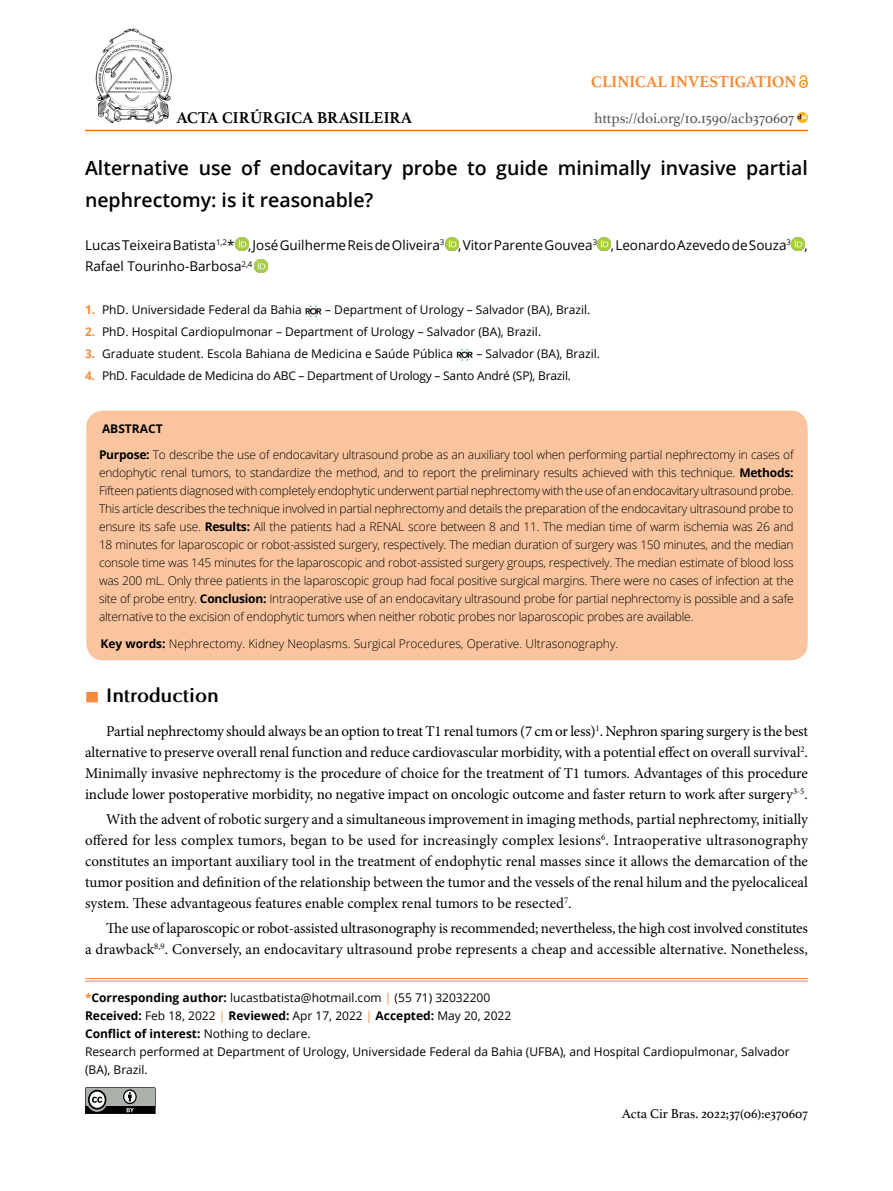
<style>
.page{position:relative;width:893px;height:1191px;background:#fff}
.page>*{position:absolute;margin:0;border:0;box-sizing:border-box;transform-origin:0 0}
.t1{font:600 19.5px/31.5px "Open Sans";color:#000}
.t2{font:700 19.5px "Optima";color:#000}
.t3{font:700 16.5px "Athelas";color:#000}
.t4{font:700 16.5px "Athelas";color:#fa862e}
.t5{font:15px/21px "Minion Pro";letter-spacing:-.005em;color:#000;text-align:justify}
.t6{font:15px "Athelas";color:#58595b}
.t7{font:13.5px/21.8px "Open Sans";color:#000}
.t8{font:13.5px "Athelas";color:#000}
.t9{font:300 12px/18px "Open Sans";color:#000;text-align:justify}
.t10{font:12px/18px "Open Sans";color:#000}
.t11{font:12px "Open Sans";letter-spacing:-.02em;color:#000}
.t12{font:700 12px "Open Sans";color:#000}
.s1{font-weight:700;color:#f68b3d}
.s2{font-weight:700}
.s3{color:#f68b3d}
</style>
<div class="page">
<img style="left:95px;top:28px;width:77px;height:96px">
<hr style="left:85px;top:130px;width:723px;height:1px;background:#f67207">
<svg style="left:85px;top:1087px;width:71px;height:27px;background:#757875"></svg>
<svg style="left:800px;top:75px;width:8px;height:13px"></svg>
<svg style="left:797px;top:112px;width:11px;height:11px"></svg>
<svg style="left:235px;top:238px;width:13px;height:13px"></svg>
<svg style="left:445px;top:238px;width:13px;height:13px"></svg>
<svg style="left:598px;top:238px;width:13px;height:13px"></svg>
<svg style="left:792px;top:238px;width:13px;height:13px"></svg>
<svg style="left:254px;top:260px;width:13px;height:12px"></svg>
<svg style="left:306px;top:306px;width:15px;height:11px"></svg>
<svg style="left:457px;top:349px;width:16px;height:11px"></svg>
<div style="left:86px;top:410px;width:722px;height:250px;background:#fac59e;border-radius:17px"></div>
<hr style="left:85px;top:978px;width:723px;height:1px;background:#f68b3d">
<hr style="left:85px;top:980px;width:723px;height:1px;background:#f68b3d">
<div style="left:86px;top:692px;width:12px;height:10px;background:#f68b3d"></div>
<h2 class="t4" style="left:591px;top:68px;width:207px">CLINICAL INVESTIGATION</h2>
<p class="t6" style="left:594px;top:106px;width:202px">https://doi.org/10.1590/acb370607</p>
<h1 class="t1" style="left:85px;top:152px;width:724px">Alternative use of endocavitary probe to guide minimally invasive partial nephrectomy: is it reasonable?</h1>
<p class="t7" style="left:85px;top:233px;width:724px">Lucas Teixeira Batista<sup>1,2</sup>* , José Guilherme Reis de Oliveira<sup>3</sup> , Vitor Parente Gouvea<sup>3</sup> , Leonardo Azevedo de Souza<sup>3</sup> ,<br>Rafael Tourinho-Barbosa<sup>2,4</sup></p>
<p class="t10" style="left:85px;top:301px;width:218px"><span class="s1">1.</span> PhD. Universidade Federal da Bahia</p>
<p class="t10" style="left:325px;top:301px;width:267px">– Department of Urology – Salvador (BA), Brazil.</p>
<p class="t10" style="left:85px;top:322px;width:458px"><span class="s1">2.</span> PhD. Hospital Cardiopulmonar – Department of Urology – Salvador (BA), Brazil.</p>
<p class="t10" style="left:85px;top:344px;width:370px"><span class="s1">3.</span> Graduate student. Escola Bahiana de Medicina e Saúde Pública</p>
<p class="t10" style="left:476px;top:344px;width:125px">– Salvador (BA), Brazil.</p>
<p class="t11" style="left:85px;top:367px;width:487px"><span class="s1">4.</span> PhD. Faculdade de Medicina do ABC – Department of Urology – Santo André (SP), Brazil.</p>
<h2 class="t3" style="left:176px;top:104px;width:237px">ACTA CIRÚRGICA BRASILEIRA</h2>
<p class="t12" style="left:102px;top:420px;width:62px">ABSTRACT</p>
<p class="t9" style="left:99px;top:445px;width:696px"><span class="s2">Purpose:</span> To describe the use of endocavitary ultrasound probe as an auxiliary tool when performing partial nephrectomy in cases of endophytic renal tumors, to standardize the method, and to report the preliminary results achieved with this technique. <span class="s2">Methods:<br></span>Fifteen patients diagnosed with completely endophytic underwent partial nephrectomy with the use of an endocavitary ultrasound probe.<br>This article describes the technique involved in partial nephrectomy and details the preparation of the endocavitary ultrasound probe to ensure its safe use. <span class="s2">Results:</span> All the patients had a RENAL score between 8 and 11. The median time of warm ischemia was 26 and 18 minutes for laparoscopic or robot-assisted surgery, respectively. The median duration of surgery was 150 minutes, and the median console time was 145 minutes for the laparoscopic and robot-assisted surgery groups, respectively. The median estimate of blood loss was 200 mL. Only three patients in the laparoscopic group had focal positive surgical margins. There were no cases of infection at the site of probe entry. <span class="s2">Conclusion:</span> Intraoperative use of an endocavitary ultrasound probe for partial nephrectomy is possible and a safe alternative to the excision of endophytic tumors when neither robotic probes nor laparoscopic probes are available.</p>
<p class="t9" style="left:101px;top:634px;width:519px"><span class="s2">Key words:</span> Nephrectomy. Kidney Neoplasms. Surgical Procedures, Operative. Ultrasonography.</p>
<h1 class="t2" style="left:106px;top:683px;width:114px">Introduction</h1>
<p class="t5" style="left:85px;top:720px;width:724px;text-indent:21px">Partial nephrectomy should always be an option to treat T1 renal tumors (7 cm or less)<sup>1</sup>. Nephron sparing surgery is the best alternative to preserve overall renal function and reduce cardiovascular morbidity, with a potential effect on overall survival<sup>2</sup>.<br>Minimally invasive nephrectomy is the procedure of choice for the treatment of T1 tumors. Advantages of this procedure include lower postoperative morbidity, no negative impact on oncologic outcome and faster return to work after surgery<sup>3-5</sup>.</p>
<p class="t5" style="left:85px;top:809px;width:725px;text-indent:21px">With the advent of robotic surgery and a simultaneous improvement in imaging methods, partial nephrectomy, initially offered for less complex tumors, began to be used for increasingly complex lesions<sup>6</sup>. Intraoperative ultrasonography constitutes an important auxiliary tool in the treatment of endophytic renal masses since it allows the demarcation of the tumor position and definition of the relationship between the tumor and the vessels of the renal hilum and the pyelocaliceal system. These advantageous features enable complex renal tumors to be resected<sup>7</sup>.</p>
<p class="t5" style="left:85px;top:918px;width:724px;text-align:right">The use of laparoscopic or robot-assisted ultrasonography is recommended; nevertheless, the high cost involved constitutes<br>a drawback<sup>8,9</sup>. Conversely, an endocavitary ultrasound probe represents a cheap and accessible alternative. Nonetheless,</p>
<p class="t10" style="left:85px;top:988px;width:706px"><span class="s1">*</span><span class="s2">Corresponding author:</span> lucastbatista@hotmail.com <span class="s3">|</span> (55 71) 32032200<br><span class="s2">Received:</span> Feb 18, 2022 <span class="s3">|</span> <span class="s2">Reviewed:</span> Apr 17, 2022 <span class="s3">|</span> <span class="s2">Accepted:</span> May 20, 2022<br><span class="s2">Conflict of interest:</span> Nothing to declare.<br>Research performed at Department of Urology, Universidade Federal da Bahia (UFBA), and Hospital Cardiopulmonar, Salvador (BA), Brazil.</p>
<p class="t8" style="left:622px;top:1102px;width:187px">Acta Cir Bras. 2022;37(06):e370607</p>
</div>
